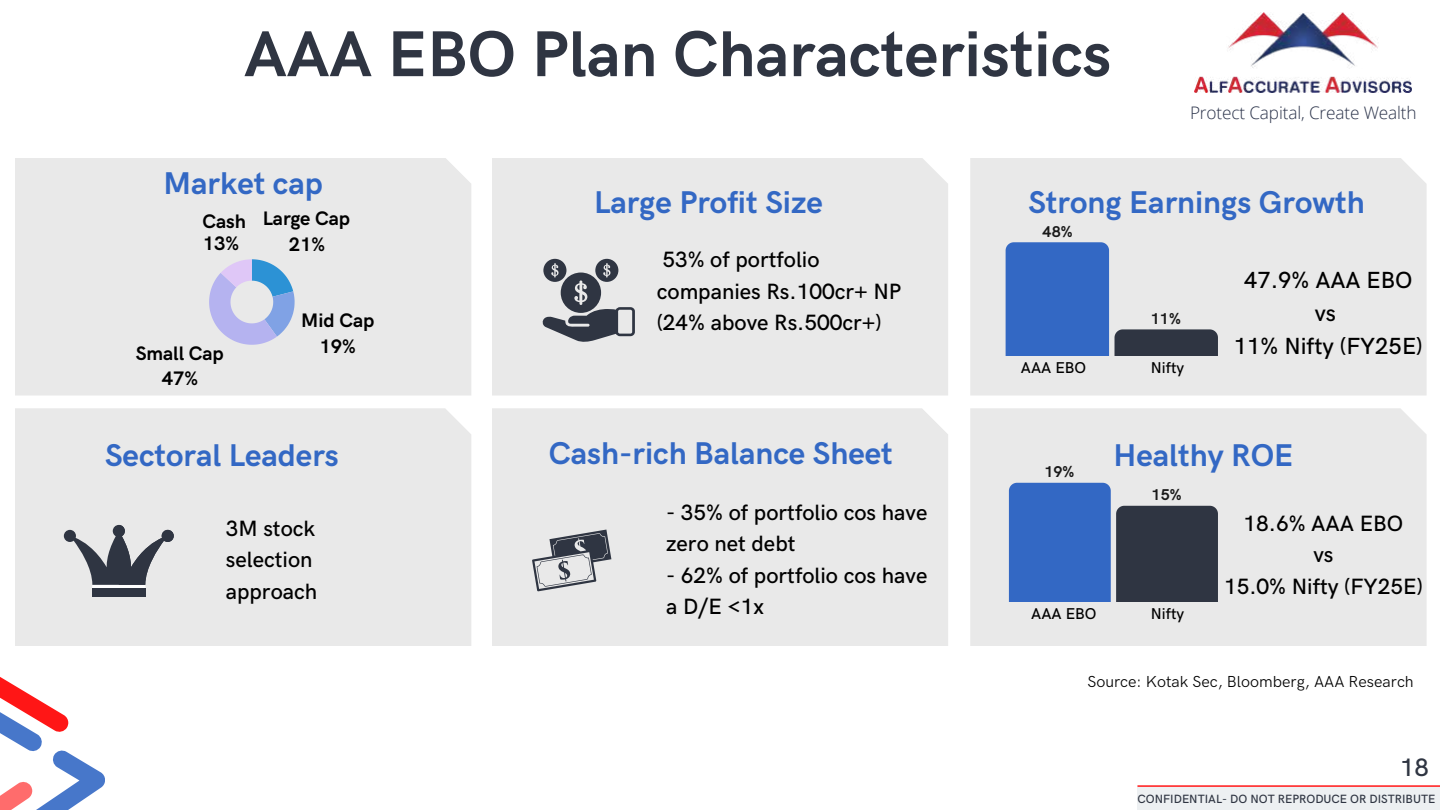
<style>
.page{position:relative;width:1440px;height:810px;background:#fff}
.page>*{position:absolute;margin:0;border:0;box-sizing:border-box;transform-origin:0 0}
.t1{font:700 65px "HK Grotesk";color:#2f3542}
.t2{font:700 31.6px "HK Grotesk";color:#3368c4}
.t3{font:500 25.3px "HK Grotesk";color:#2f3542}
.t4{font:500 23.4px/33.2px "HK Grotesk";color:#000;text-align:center}
.t5{font:500 22.2px/31.5px "HK Grotesk";color:#000}
.t6{font:700 19.6px/25.9px "HK Grotesk Pro";color:#000;text-align:center}
.t7{font:300 17.2px "Open Sans";letter-spacing:-.01em;color:#2b334a}
.t8{font:16px "HK Grotesk Pro";color:#000}
.t9{font:500 15.7px "HK Grotesk";color:#000}
.t10{font:700 15.7px "HK Grotesk";color:#191919}
.t11{font:500 12px "HK Grotesk";color:#2f3542}
</style>
<div class="page">
<img style="left:1195px;top:12px;width:217px;height:80px">
<div style="left:1137px;top:787px;width:303px;height:22px;background:#edf0f2"></div>
<hr style="left:1137px;top:785px;width:303px;height:2px;background:#ff1616">
<div style="left:15px;top:158px;width:456px;height:238px;background:#e9e9e9"></div>
<div style="left:492px;top:158px;width:456px;height:238px;background:#e9e9e9"></div>
<div style="left:970px;top:158px;width:457px;height:238px;background:#e9e9e9"></div>
<svg style="left:542px;top:259px;width:93px;height:84px;background:#94969c"></svg>
<div style="left:1006px;top:242px;width:103px;height:113px;background:#3368c4"></div>
<div style="left:1115px;top:329px;width:103px;height:26px;background:#2f3542"></div>
<div style="left:15px;top:408px;width:456px;height:238px;background:#e9e9e9"></div>
<div style="left:492px;top:408px;width:456px;height:238px;background:#e9e9e9"></div>
<div style="left:970px;top:408px;width:457px;height:238px;background:#e9e9e9"></div>
<svg style="left:532px;top:530px;width:79px;height:61px;background:#a7a9ae"></svg>
<svg style="left:1009px;top:483px;width:209px;height:119px;background:#476395"></svg>
<svg style="left:209px;top:259px;width:86px;height:86px;background:#b7c5e9"></svg>
<svg style="left:0;top:525px;width:174px;height:285px"></svg>
<h1 class="t1" style="left:244px;top:18px;width:869px">AAA EBO Plan Characteristics</h1>
<p class="t7" style="left:1190px;top:101px;width:228px">Protect Capital, Create Wealth</p>
<h2 class="t2" style="left:164px;top:166px;width:161px">Market cap</h2>
<p class="t6" style="left:203px;top:211px;width:45px;line-height:22.1px;text-align:left">Cash<br>13%</p>
<p class="t6" style="left:263px;top:206px;width:89px;line-height:26.4px">Large Cap<br>21%</p>
<p class="t6" style="left:136px;top:341px;width:89px">Small Cap<br>47%</p>
<p class="t6" style="left:301px;top:308px;width:75px">Mid Cap<br>19%</p>
<h2 class="t2" style="left:594px;top:185px;width:230px">Large Profit Size</h2>
<p class="t5" style="left:657px;top:245px;width:246px">53% of portfolio companies Rs.100cr+ NP (24% above Rs.500cr+)</p>
<h2 class="t2" style="left:1028px;top:185px;width:338px">Strong Earnings Growth</h2>
<p class="t10" style="left:1043px;top:223px;width:31px">48%</p>
<p class="t10" style="left:1151px;top:310px;width:31px">11%</p>
<p class="t9" style="left:1021px;top:358px;width:67px">AAA EBO</p>
<p class="t9" style="left:1151px;top:358px;width:35px">Nifty</p>
<p class="t4" style="left:1234px;top:264px;width:190px">47.9% AAA EBO vs<br>11% Nifty (FY25E)</p>
<h2 class="t2" style="left:105px;top:437px;width:235px">Sectoral Leaders</h2>
<h2 class="t2" style="left:549px;top:436px;width:346px">Cash-rich Balance Sheet</h2>
<h2 class="t2" style="left:1114px;top:437px;width:181px">Healthy ROE</h2>
<p class="t10" style="left:1044px;top:463px;width:31px">19%</p>
<p class="t5" style="left:226px;top:513px;width:93px">3M stock selection approach</p>
<p class="t5" style="left:666px;top:497px;width:263px">- 35% of portfolio cos have zero net debt</p>
<p class="t5" style="left:666px;top:560px;width:263px">- 62% of portfolio cos have a D/E &lt;1x</p>
<p class="t10" style="left:1152px;top:486px;width:31px">15%</p>
<p class="t9" style="left:1031px;top:605px;width:67px">AAA EBO</p>
<p class="t9" style="left:1151px;top:605px;width:35px">Nifty</p>
<p class="t5" style="left:1224px;top:508px;width:200px;text-align:center">18.6% AAA EBO<br>vs<br>15.0% Nifty (FY25E)</p>
<p class="t8" style="left:1087px;top:673px;width:328px">Source: Kotak Sec, Bloomberg, AAA Research</p>
<p class="t3" style="left:1400px;top:753px;width:30px">18</p>
<p class="t11" style="left:1137px;top:793px;width:299px">CONFIDENTIAL- DO NOT REPRODUCE OR DISTRIBUTE</p>
</div>
